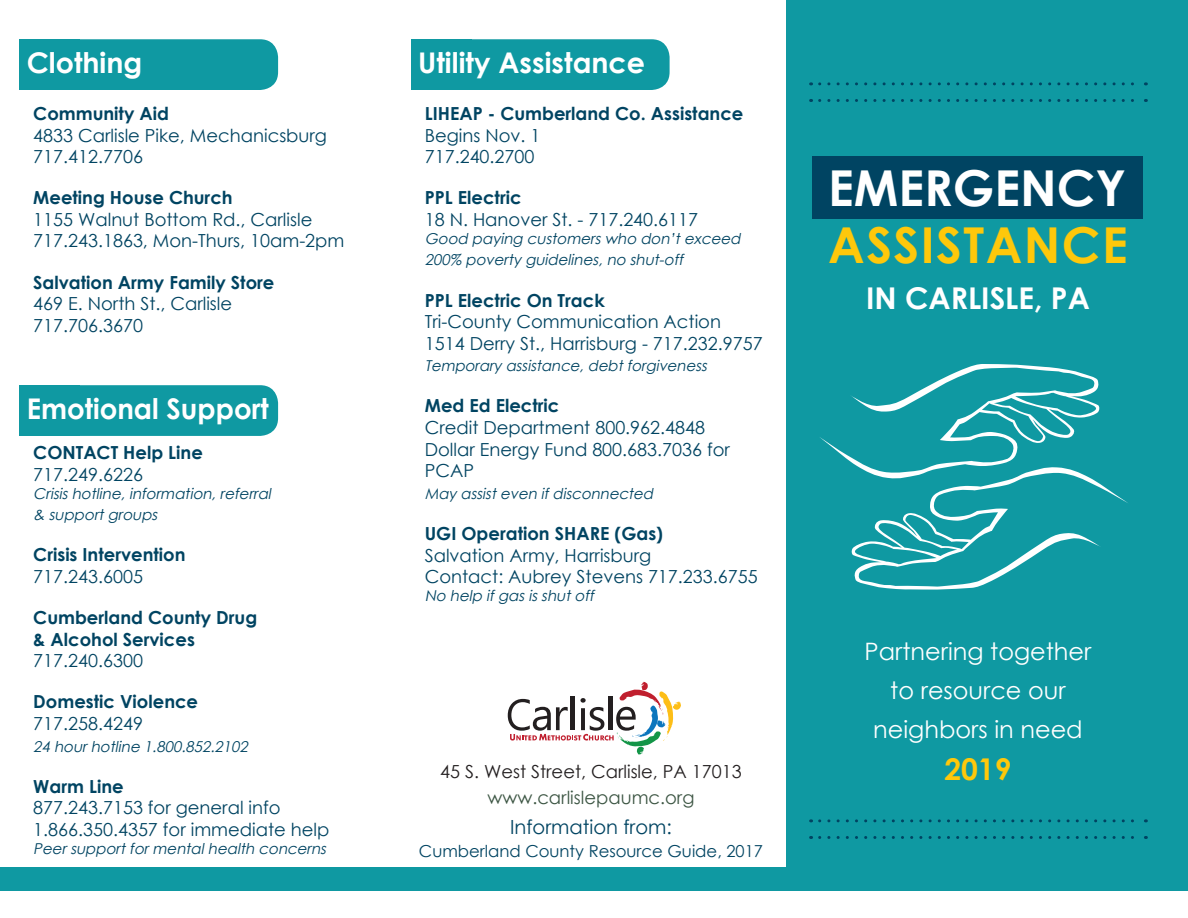
<style>
.page{position:relative;width:1188px;height:918px;background:#fff}
.page>*{position:absolute;margin:0;border:0;box-sizing:border-box;transform-origin:0 0}
.t1{font:700 49.5px "Century Gothic";letter-spacing:.03em;color:#fec80b}
.t2{font:700 49.5px "Century Gothic";color:#fff}
.t3{font:700 30px "Century Gothic";color:#fff}
.t4{font:700 30px "Century Gothic";color:#fec80b}
.t5{font:700 28.5px "Century Gothic";color:#fff}
.t6{font:24px "Century Gothic";color:#fff}
.t7{font:19.5px "Century Gothic";color:#004462}
.t8{font:18px/21.6px "Century Gothic";color:#004462}
.t9{font:700 18px "Century Gothic";color:#004462}
.t10{font:18px "Century Gothic";color:#231f20}
.t11{font:18px "Century Gothic";color:#3c5543}
.t12{font:16.5px "Century Gothic";color:#004462}
.t13{font:italic 15px/21.6px "Century Gothic";color:#004462}
</style>
<div class="page">
<svg style="left:508px;top:682px;width:173px;height:73px"></svg>
<div style="left:0;top:868px;width:1188px;height:23px;background:#0f99a2"></div>
<div style="left:411px;top:39px;width:259px;height:51px;background:#0f99a2;border-radius:18px"></div>
<div style="left:411px;top:39px;width:60px;height:51px;background:#0f99a2"></div>
<div style="left:20px;top:39px;width:258px;height:51px;background:#0f99a2;border-radius:18px"></div>
<div style="left:20px;top:39px;width:60px;height:51px;background:#0f99a2"></div>
<div style="left:20px;top:385px;width:258px;height:51px;background:#0f99a2;border-radius:18px"></div>
<div style="left:20px;top:385px;width:60px;height:51px;background:#0f99a2"></div>
<div style="left:786px;top:0;width:402px;height:868px;background:#0f99a2"></div>
<div style="left:812px;top:157px;width:330px;height:62px;background:#004462"></div>
<svg style="left:820px;top:819px;width:326px;height:3px"></svg>
<svg style="left:820px;top:836px;width:326px;height:3px"></svg>
<svg style="left:820px;top:82px;width:326px;height:3px"></svg>
<svg style="left:820px;top:99px;width:326px;height:3px"></svg>
<svg style="left:820px;top:364px;width:308px;height:226px"></svg>
<p class="t5" style="left:27px;top:41px;width:117px">Clothing</p>
<p class="t9" style="left:33px;top:100px;width:137px">Community Aid</p>
<p class="t8" style="left:33px;top:124px;width:295px">4833 Carlisle Pike, Mechanicsburg</p>
<p class="t8" style="left:33px;top:146px;width:111px">717.412.7706</p>
<p class="t9" style="left:33px;top:184px;width:201px">Meeting House Church</p>
<p class="t8" style="left:33px;top:208px;width:281px">1155 Walnut Bottom Rd., Carlisle</p>
<p class="t8" style="left:33px;top:230px;width:313px">717.243.1863, Mon-Thurs, 10am-2pm</p>
<p class="t9" style="left:33px;top:268px;width:243px">Salvation Army Family Store</p>
<p class="t8" style="left:33px;top:293px;width:200px">469 E. North St., Carlisle</p>
<p class="t8" style="left:33px;top:314px;width:111px">717.706.3670</p>
<p class="t5" style="left:27px;top:387px;width:244px">Emotional Support</p>
<p class="t9" style="left:33px;top:439px;width:171px">CONTACT Help Line</p>
<p class="t8" style="left:33px;top:463px;width:111px">717.249.6226</p>
<p class="t13" style="left:33px;top:482px;width:243px">Crisishotline,information,referral</p>
<p class="t13" style="left:33px;top:504px;width:129px">&amp; supportgroups</p>
<p class="t9" style="left:33px;top:541px;width:154px">Crisis Intervention</p>
<p class="t8" style="left:33px;top:565px;width:111px">717.243.6005</p>
<p class="t9" style="left:33px;top:604px;width:225px">Cumberland County Drug</p>
<p class="t9" style="left:33px;top:625px;width:163px">&amp; Alcohol Services</p>
<p class="t8" style="left:33px;top:650px;width:111px">717.240.6300</p>
<p class="t9" style="left:33px;top:688px;width:166px">Domestic Violence</p>
<p class="t8" style="left:33px;top:712px;width:111px">717.258.4249</p>
<p class="t13" style="left:33px;top:735px;width:220px">24 hourhotline 1.800.852.2102</p>
<p class="t9" style="left:33px;top:772px;width:92px">Warm Line</p>
<p class="t8" style="left:33px;top:797px;width:249px">877.243.7153 for general info</p>
<p class="t8" style="left:33px;top:818px;width:298px">1.866.350.4357 for immediate help</p>
<p class="t13" style="left:33px;top:837px;width:298px">Peersupportformentalhealth concerns</p>
<p class="t5" style="left:418px;top:41px;width:228px">Utility Assistance</p>
<p class="t9" style="left:425px;top:100px;width:320px">LIHEAP - Cumberland Co. Assistance</p>
<p class="t8" style="left:425px;top:124px;width:117px">Begins Nov. 1</p>
<p class="t8" style="left:425px;top:146px;width:111px">717.240.2700</p>
<p class="t9" style="left:425px;top:184px;width:98px">PPL Electric</p>
<p class="t8" style="left:425px;top:208px;width:275px">18 N. Hanover St. - 717.240.6117</p>
<p class="t13" style="left:425px;top:227px;width:321px">Good paying customerswho don’texceed<br>200% poverty guidelines,no shut-off</p>
<p class="t9" style="left:425px;top:286px;width:182px">PPL Electric On Track</p>
<p class="t8" style="left:425px;top:311px;width:298px">Tri-County Communication Action</p>
<p class="t8" style="left:425px;top:332px;width:339px">1514 Derry St., Harrisburg - 717.232.9757</p>
<p class="t13" style="left:425px;top:355px;width:287px">Temporary assistance,debtforgiveness</p>
<p class="t9" style="left:425px;top:392px;width:136px">Med Ed Electric</p>
<p class="t8" style="left:425px;top:417px;width:282px">Credit Department 800.962.4848</p>
<p class="t8" style="left:425px;top:438px;width:307px">Dollar Energy Fund 800.683.7036 for<br>PCAP</p>
<p class="t13" style="left:425px;top:482px;width:233px">May assisteven ifdisconnected</p>
<p class="t9" style="left:425px;top:520px;width:240px">UGI Operation SHARE (Gas)</p>
<p class="t8" style="left:425px;top:544px;width:228px">Salvation Army, Harrisburg</p>
<p class="t8" style="left:425px;top:566px;width:334px">Contact: Aubrey Stevens 717.233.6755</p>
<p class="t13" style="left:425px;top:585px;width:174px">No help ifgasisshutoff</p>
<p class="t10" style="left:440px;top:759px;width:303px">45 S. West Street, Carlisle, PA 17013</p>
<p class="t11" style="left:487px;top:785px;width:209px">www.carlislepaumc.org</p>
<p class="t7" style="left:510px;top:813px;width:163px">Information from:</p>
<p class="t12" style="left:419px;top:839px;width:346px">Cumberland County Resource Guide, 2017</p>
<p class="t2" style="left:828px;top:151px;width:299px">EMERGENCY</p>
<p class="t1" style="left:828px;top:207px;width:301px">ASSISTANCE</p>
<p class="t3" style="left:866px;top:275px;width:225px">IN CARLISLE, PA</p>
<p class="t6" style="left:865px;top:634px;width:228px">Partnering together</p>
<p class="t6" style="left:890px;top:673px;width:177px">to resource our</p>
<p class="t6" style="left:873px;top:712px;width:211px">neighbors in need</p>
<p class="t4" style="left:944px;top:746px;width:69px">2019</p>
</div>
